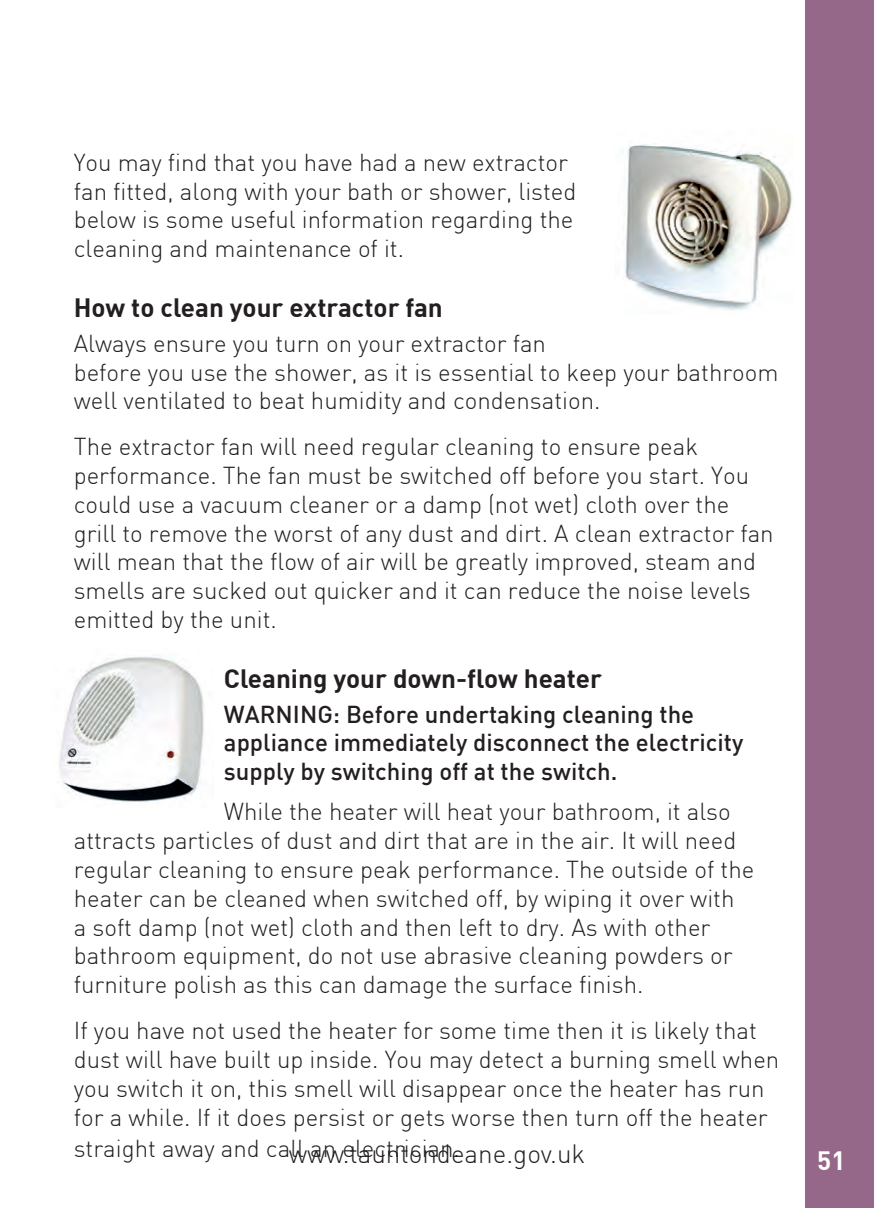
<style>
.page{position:relative;width:874px;height:1208px;background:#fff}
.page>*{position:absolute;margin:0;border:0;box-sizing:border-box;transform-origin:0 0}
.t1{font:700 26px "DIN";color:#231f20}
.t2{font:300 26px "DIN";color:#231f20}
.t3{font:700 26px "DIN";color:#fff}
.t4{font:300 24px/28.8px "DIN";color:#231f20}
.t5{font:500 24px/28.8px "DIN";color:#231f20}
</style>
<div class="page">
<div style="left:805px;top:0;width:68px;height:1208px;background:#956889"></div>
<img style="left:622px;top:144px;width:170px;height:167px">
<img style="left:59px;top:656px;width:145px;height:148px">
<p class="t4" style="left:74px;top:148px;width:504px">You may find that you have had a new extractor fan fitted, along with your bath or shower, listed below is some useful information regarding the cleaning and maintenance of it.</p>
<p class="t1" style="left:74px;top:291px;width:370px">How to clean your extractor fan</p>
<p class="t4" style="left:74px;top:328px;width:706px">Always ensure you turn on your extractor fan<br>before you use the shower, as it is essential to keep your bathroom well ventilated to beat humidity and condensation.</p>
<p class="t4" style="left:74px;top:432px;width:701px">The extractor fan will need regular cleaning to ensure peak performance. The fan must be switched off before you start. You could use a vacuum cleaner or a damp (not wet) cloth over the grill to remove the worst of any dust and dirt. A clean extractor fan will mean that the flow of air will be greatly improved, steam and smells are sucked out quicker and it can reduce the noise levels emitted by the unit.</p>
<p class="t1" style="left:224px;top:661px;width:379px">Cleaning your down-flow heater</p>
<p class="t5" style="left:224px;top:698px;width:520px">WARNING: Before undertaking cleaning the appliance immediately disconnect the electricity supply by switching off at the switch.</p>
<p class="t4" style="left:74px;top:797px;width:681px;text-indent:150px">While the heater will heat your bathroom, it also attracts particles of dust and dirt that are in the air. It will need regular cleaning to ensure peak performance. The outside of the heater can be cleaned when switched off, by wiping it over with<br>a soft damp (not wet) cloth and then left to dry. As with other bathroom equipment, do not use abrasive cleaning powders or furniture polish as this can damage the surface finish.</p>
<p class="t4" style="left:74px;top:1015px;width:706px">If you have not used the heater for some time then it is likely that dust will have built up inside. You may detect a burning smell when you switch it on, this smell will disappear once the heater has run for a while. If it does persist or gets worse then turn off the heater</p>
<p class="t4" style="left:74px;top:1133px;width:387px">straight away and call an electrician.</p>
<p class="t2" style="left:288px;top:1138px;width:298px">www.tauntondeane.gov.uk</p>
<p class="t3" style="left:816px;top:1143px;width:30px">51</p>
</div>
